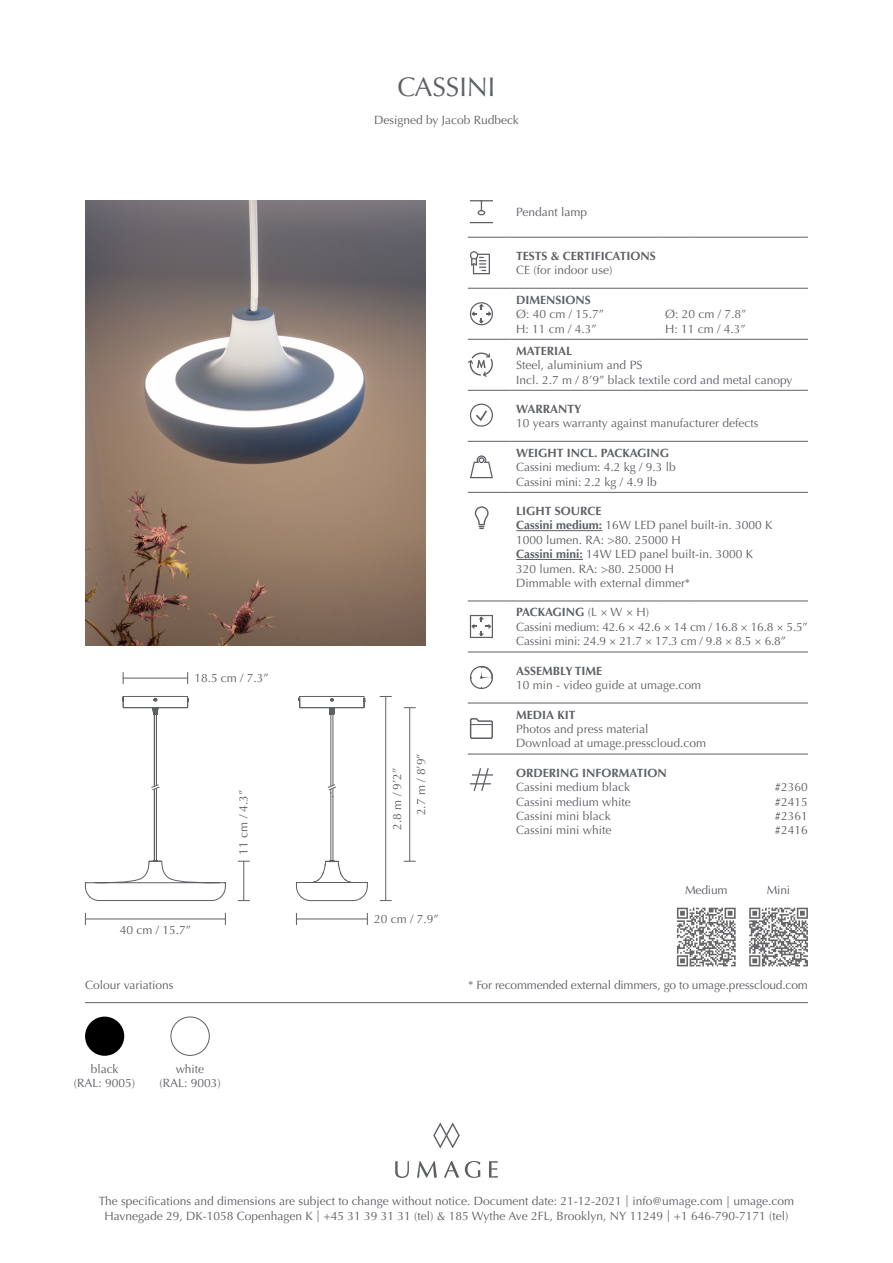
<style>
.page{position:relative;width:893px;height:1263px;background:#fff}
.page>*{position:absolute;margin:0;border:0;box-sizing:border-box;transform-origin:0 0}
.t1{font:27px "Optima LT Std";color:#5d6065}
.t2{font:12px/14.4px "Optima LT Std";color:#5d6065}
.t3{font:700 12px "Optima LT Std";color:#5d6065}
.s1{font-weight:700}
</style>
<div class="page">
<svg style="left:489px;top:1161px;width:9px;height:16px"></svg>
<svg style="left:433px;top:1123px;width:27px;height:25px"></svg>
<svg style="left:395px;top:1161px;width:14px;height:17px"></svg>
<svg style="left:417px;top:1161px;width:20px;height:16px"></svg>
<svg style="left:444px;top:1161px;width:15px;height:16px"></svg>
<svg style="left:465px;top:1161px;width:15px;height:17px"></svg>
<img style="left:85px;top:200px;width:340px;height:446px">
<hr style="left:85px;top:1002px;width:723px;height:1px;background:#5d6065">
<hr style="left:468px;top:288px;width:42px;height:1px;background:#5d6065">
<hr style="left:468px;top:339px;width:42px;height:1px;background:#5d6065">
<hr style="left:468px;top:390px;width:42px;height:1px;background:#5d6065">
<hr style="left:510px;top:390px;width:149px;height:1px;background:#5d6065">
<hr style="left:659px;top:390px;width:34px;height:1px;background:#5d6065">
<hr style="left:693px;top:390px;width:115px;height:1px;background:#5d6065">
<hr style="left:468px;top:441px;width:42px;height:1px;background:#5d6065">
<hr style="left:510px;top:441px;width:149px;height:1px;background:#5d6065">
<hr style="left:659px;top:441px;width:34px;height:1px;background:#5d6065">
<hr style="left:693px;top:441px;width:115px;height:1px;background:#5d6065">
<hr style="left:468px;top:492px;width:42px;height:1px;background:#5d6065">
<hr style="left:510px;top:492px;width:149px;height:1px;background:#5d6065">
<hr style="left:659px;top:492px;width:34px;height:1px;background:#5d6065">
<hr style="left:693px;top:492px;width:115px;height:1px;background:#5d6065">
<hr style="left:468px;top:601px;width:42px;height:1px;background:#5d6065">
<hr style="left:510px;top:601px;width:149px;height:1px;background:#5d6065">
<hr style="left:659px;top:601px;width:34px;height:1px;background:#5d6065">
<hr style="left:693px;top:601px;width:115px;height:1px;background:#5d6065">
<hr style="left:468px;top:652px;width:42px;height:1px;background:#5d6065">
<hr style="left:510px;top:652px;width:149px;height:1px;background:#5d6065">
<hr style="left:659px;top:652px;width:34px;height:1px;background:#5d6065">
<hr style="left:693px;top:652px;width:115px;height:1px;background:#5d6065">
<hr style="left:468px;top:703px;width:42px;height:1px;background:#5d6065">
<hr style="left:510px;top:703px;width:149px;height:1px;background:#5d6065">
<hr style="left:659px;top:703px;width:34px;height:1px;background:#5d6065">
<hr style="left:693px;top:703px;width:115px;height:1px;background:#5d6065">
<hr style="left:468px;top:754px;width:42px;height:1px;background:#5d6065">
<hr style="left:510px;top:754px;width:149px;height:1px;background:#5d6065">
<hr style="left:659px;top:754px;width:34px;height:1px;background:#5d6065">
<hr style="left:693px;top:754px;width:115px;height:1px;background:#5d6065">
<hr style="left:468px;top:237px;width:42px;height:1px;background:#5d6065">
<hr style="left:510px;top:237px;width:149px;height:1px;background:#5d6065">
<hr style="left:659px;top:237px;width:34px;height:1px;background:#5d6065">
<hr style="left:693px;top:237px;width:115px;height:1px;background:#5d6065">
<hr style="left:510px;top:288px;width:149px;height:1px;background:#5d6065">
<hr style="left:659px;top:288px;width:34px;height:1px;background:#5d6065">
<hr style="left:693px;top:288px;width:115px;height:1px;background:#5d6065">
<hr style="left:510px;top:339px;width:149px;height:1px;background:#5d6065">
<hr style="left:659px;top:339px;width:34px;height:1px;background:#5d6065">
<hr style="left:693px;top:339px;width:115px;height:1px;background:#5d6065">
<svg style="left:470px;top:222px;width:23px;height:1px"></svg>
<svg style="left:470px;top:200px;width:23px;height:15px"></svg>
<svg style="left:470px;top:251px;width:20px;height:23px"></svg>
<svg style="left:470px;top:302px;width:23px;height:23px"></svg>
<svg style="left:468px;top:353px;width:25px;height:24px"></svg>
<svg style="left:470px;top:404px;width:23px;height:23px"></svg>
<svg style="left:470px;top:455px;width:23px;height:24px"></svg>
<svg style="left:475px;top:506px;width:14px;height:23px"></svg>
<hr style="left:516px;top:530px;width:86px;height:1px;background:#5d6065">
<hr style="left:516px;top:559px;width:67px;height:1px;background:#5d6065">
<svg style="left:470px;top:615px;width:23px;height:23px"></svg>
<svg style="left:470px;top:666px;width:23px;height:23px"></svg>
<svg style="left:469px;top:718px;width:24px;height:21px"></svg>
<hr style="left:472px;top:774px;width:21px;height:2px;background:#5d6065">
<svg style="left:470px;top:768px;width:21px;height:23px"></svg>
<svg style="left:404px;top:707px;width:12px;height:1px"></svg>
<hr style="left:409px;top:708px;width:1px;height:153px;background:#5d6065">
<svg style="left:404px;top:861px;width:12px;height:1px"></svg>
<hr style="left:385px;top:696px;width:1px;height:205px;background:#5d6065">
<svg style="left:296px;top:696px;width:72px;height:205px"></svg>
<hr style="left:296px;top:918px;width:72px;height:1px;background:#5d6065">
<svg style="left:367px;top:913px;width:1px;height:12px"></svg>
<hr style="left:85px;top:918px;width:141px;height:1px;background:#5d6065">
<hr style="left:243px;top:861px;width:1px;height:40px;background:#5d6065">
<svg style="left:238px;top:861px;width:12px;height:1px"></svg>
<svg style="left:85px;top:672px;width:141px;height:229px"></svg>
<svg style="left:677px;top:908px;width:59px;height:58px"></svg>
<svg style="left:749px;top:908px;width:59px;height:58px"></svg>
<div style="left:171px;top:1016px;width:39px;height:40px;border:1px solid #5d6065;border-radius:50%"></div>
<div style="left:85px;top:1016px;width:39px;height:40px;background:#000;border-radius:50%"></div>
<p class="t2" style="left:194px;top:671px;width:76px">18.5 cm / 7.3”</p>
<p class="t2" style="left:120px;top:923px;width:73px">40 cm / 15.7”</p>
<p class="t2" style="left:85px;top:978px;width:90px">Colour variations</p>
<p class="t2" style="left:237px;top:854px;width:66px;rotate:-90deg">11 cm / 4.3”</p>
<p class="t2" style="left:74px;top:1062px;width:63px;text-align:center">black<br>(RAL: 9005)</p>
<p class="t2" style="left:159px;top:1062px;width:63px;text-align:center">white<br>(RAL: 9003)</p>
<h1 class="t1" style="left:398px;top:71px;width:99px">CASSINI</h1>
<p class="t2" style="left:374px;top:113px;width:146px">Designed by Jacob Rudbeck</p>
<p class="t2" style="left:385px;top:815px;width:64px;line-height:24px;text-indent:-14px;rotate:-90deg">2.8 m / 9’2”<br>2.7 m / 8’9”</p>
<p class="t2" style="left:374px;top:912px;width:66px">20 cm / 7.9”</p>
<p class="t2" style="left:516px;top:205px;width:72px">Pendant lamp</p>
<p class="t3" style="left:516px;top:249px;width:141px">TESTS &amp; CERTIFICATIONS</p>
<p class="t2" style="left:516px;top:263px;width:98px">CE (for indoor use)</p>
<p class="t3" style="left:516px;top:293px;width:76px">DIMENSIONS</p>
<p class="t2" style="left:516px;top:307px;width:90px">Ø: 40 cm / 15.7”<br>H: 11 cm / 4.3”</p>
<p class="t2" style="left:665px;top:307px;width:83px">Ø: 20 cm / 7.8”<br>H: 11 cm / 4.3”</p>
<p class="t3" style="left:516px;top:344px;width:58px">MATERIAL</p>
<p class="t2" style="left:516px;top:358px;width:278px">Steel, aluminium and PS<br>Incl. 2.7 m / 8’9” black textile cord and metal canopy</p>
<p class="t3" style="left:516px;top:402px;width:67px">WARRANTY</p>
<p class="t2" style="left:516px;top:416px;width:244px">10 years warranty against manufacturer defects</p>
<p class="t3" style="left:516px;top:446px;width:154px">WEIGHT INCL. PACKAGING</p>
<p class="t2" style="left:516px;top:460px;width:161px">Cassini medium: 4.2 kg / 9.3 lb<br>Cassini mini: 2.2 kg / 4.9 lb</p>
<p class="t2" style="left:516px;top:504px;width:258px"><span class="s1">LIGHT SOURCE<br>Cassini medium:</span> 16W LED panel built-in. 3000 K<br>1000 lumen. RA: &gt;80. 25000 H<br><span class="s1">Cassini mini:</span> 14W LED panel built-in. 3000 K<br>320 lumen. RA: &gt;80. 25000 H<br>Dimmable with external dimmer*</p>
<p class="t2" style="left:516px;top:605px;width:293px"><span class="s1">PACKAGING</span> (L × W × H)<br>Cassini medium: 42.6 × 42.6 × 14 cm / 16.8 × 16.8 × 5.5”<br>Cassini mini: 24.9 × 21.7 × 17.3 cm / 9.8 × 8.5 × 6.8”</p>
<p class="t3" style="left:516px;top:664px;width:88px">ASSEMBLY TIME</p>
<p class="t2" style="left:516px;top:678px;width:186px">10 min - video guide at umage.com</p>
<p class="t3" style="left:516px;top:707px;width:61px">MEDIA KIT</p>
<p class="t2" style="left:516px;top:722px;width:191px">Photos and press material<br>Download at umage.presscloud.com</p>
<p class="t3" style="left:516px;top:766px;width:152px">ORDERING INFORMATION</p>
<p class="t2" style="left:516px;top:780px;width:116px">Cassini medium black<br>Cassini medium white<br>Cassini mini black<br>Cassini mini white</p>
<p class="t2" style="left:775px;top:780px;width:35px;text-align:justify">#2360 #2415 #2361 #2416</p>
<p class="t2" style="left:685px;top:883px;width:44px">Medium</p>
<p class="t2" style="left:767px;top:883px;width:25px">Mini</p>
<p class="t2" style="left:468px;top:978px;width:341px">* For recommended external dimmers, go to umage.presscloud.com</p>
<p class="t2" style="left:99px;top:1194px;width:697px;line-height:15px;text-align:center">The specifications and dimensions are subject to change without notice. Document date: 21-12-2021 | info@umage.com | umage.com<br>Havnegade 29, DK-1058 Copenhagen K | +45 31 39 31 31 (tel) &amp; 185 Wythe Ave 2FL, Brooklyn, NY 11249 | +1 646-790-7171 (tel)</p>
</div>
